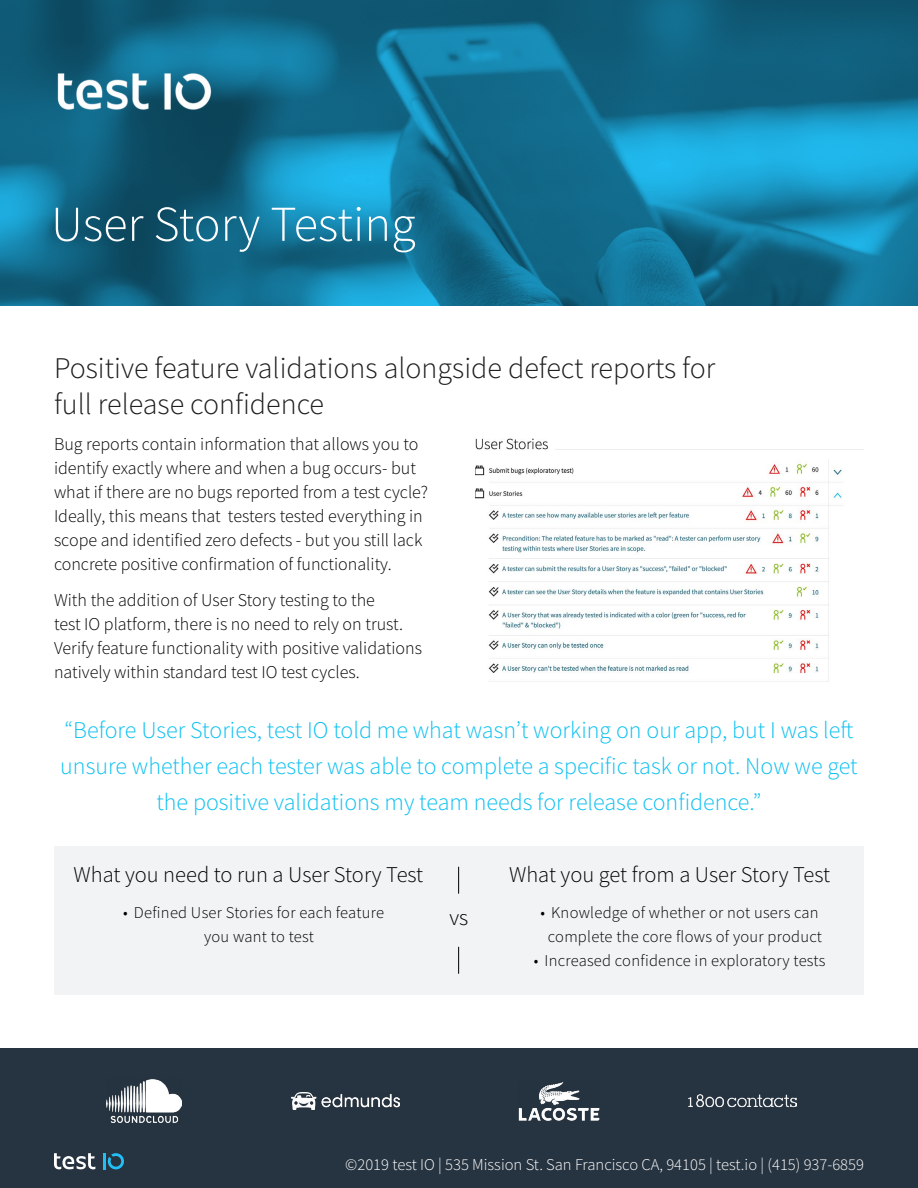
<style>
.page{position:relative;width:918px;height:1188px;background:#fff}
.page>*{position:absolute;margin:0;border:0;box-sizing:border-box;transform-origin:0 0}
.t1{font:300 50.25px "Source Sans Pro";color:#fff}
.t2{font:300 30px/36px "Source Sans Pro";color:#1d1d1d}
.t3{font:300 24px/36px "Source Sans Pro";color:#0bc0f1;text-align:center}
.t4{font:300 22.5px "Source Sans Pro";color:#000}
.t5{font:300 18px/24px "Source Sans Pro";color:#000}
.t6{font:300 16.5px/24px "Source Sans Pro";letter-spacing:.015em;color:#000}
.t7{font:300 16.5px "Source Sans Pro";color:#fff}
</style>
<div class="page">
<svg style="left:0;top:0;width:918px;height:306px;background:#127092"></svg>
<img style="left:54px;top:65px;width:162px;height:53px">
<div style="left:54px;top:846px;width:810px;height:148px;background:#f1f3f4"></div>
<svg style="left:458px;top:947px;width:1px;height:27px"></svg>
<svg style="left:458px;top:867px;width:1px;height:27px"></svg>
<div style="left:0;top:1048px;width:918px;height:140px;background:#263340"></div>
<hr style="left:103px;top:1153px;width:3px;height:16px;background:#21bff5">
<svg style="left:54px;top:1153px;width:41px;height:16px"></svg>
<svg style="left:108px;top:1153px;width:16px;height:16px"></svg>
<img style="left:689px;top:1094px;width:108px;height:14px">
<img style="left:291px;top:1092px;width:108px;height:17px">
<img style="left:519px;top:1081px;width:81px;height:39px">
<img style="left:106px;top:1079px;width:76px;height:44px">
<img style="left:475px;top:438px;width:389px;height:244px">
<h1 class="t1" style="left:51px;top:193px;width:366px">User Story Testing</h1>
<h2 class="t2" style="left:54px;top:350px;width:663px">Positive feature validations alongside defect reports for full release confidence</h2>
<p class="t5" style="left:54px;top:432px;width:376px">Bug reports contain information that allows you to identify exactly where and when a bug occurs- but what if there are no bugs reported from a test cycle?<br>Ideally, this means that testers tested everything in scope and identified zero defects - but you still lack concrete positive confirmation of functionality.</p>
<p class="t5" style="left:54px;top:588px;width:370px">With the addition of User Story testing to the<br>test IO platform, there is no need to rely on trust.<br>Verify feature functionality with positive validations natively within standard test IO test cycles.</p>
<h3 class="t3" style="left:60px;top:712px;width:799px">“Before User Stories, test IO told me what wasn’t working on our app, but I was left unsure whether each tester was able to complete a specific task or not. Now we get the positive validations my team needs for release confidence.”</h3>
<p class="t4" style="left:74px;top:861px;width:351px">What you need to run a User Story Test</p>
<p class="t4" style="left:509px;top:861px;width:323px">What you get from a User Story Test</p>
<p class="t6" style="left:204px;top:901px;width:181px;text-indent:-81px">• Defined User Stories for each feature you want to test</p>
<p class="t6" style="left:540px;top:901px;width:283px;text-align:center">• Knowledge of whether or not users can complete the core flows of your product</p>
<p class="t6" style="left:534px;top:949px;width:293px">• Increased confidence in exploratory tests</p>
<p class="t4" style="left:450px;top:904px;width:20px">vs</p>
<p class="t7" style="left:345px;top:1154px;width:520px">©2019 test IO | 535 Mission St. San Francisco CA, 94105 | test.io | (415) 937-6859</p>
</div>
